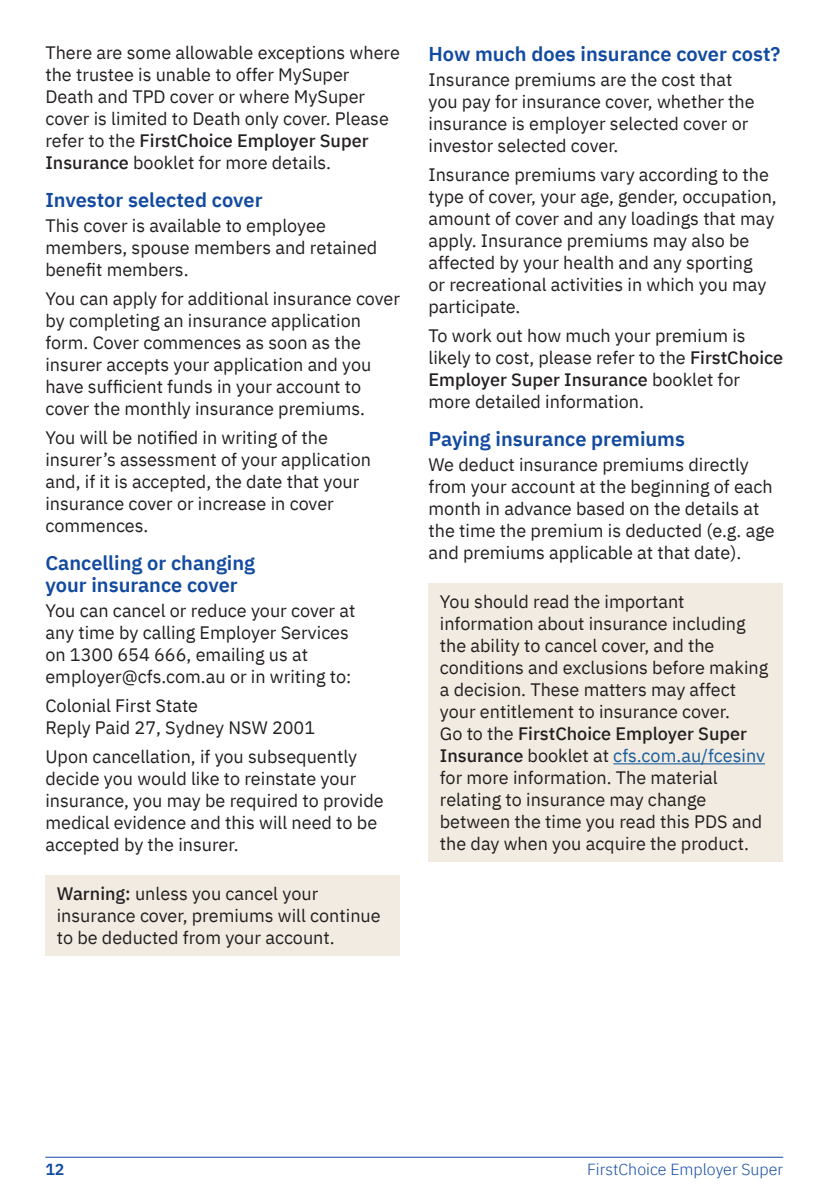
<style>
.page{position:relative;width:840px;height:1191px;background:#fff}
.page>*{position:absolute;margin:0;border:0;box-sizing:border-box;transform-origin:0 0}
.PDS_TEXT_Subhead_2{font:600 20px/22px "IBM Plex Sans";color:#114aa0}
.PDS_TEXT_Body{font:18px/22px "IBM Plex Sans";color:#231f20}
.t1{font:300 16px "IBM Plex Sans";color:#114aa0}
.t2{font:600 16px "IBM Plex Sans";color:#114aa0}
.s1{font-weight:500}
.s2{color:#175d9e}
</style>
<div class="page">
<hr style="left:45px;top:1156px;width:737px;height:1px;background:#114aa0">
<div style="left:45px;top:875px;width:355px;height:80px;background:#f1ebe1"></div>
<div style="left:428px;top:582px;width:354px;height:279px;background:#f1ebe1"></div>
<hr style="left:613px;top:763px;width:151px;height:1px;background:#175d9e">
<p class="PDS_TEXT_Body" style="left:45px;top:41px;width:356px">There are some allowable exceptions where the trustee is unable to offer MySuper Death and TPD cover or where MySuper cover is limited to Death only cover. Please refer to the <span class="s1">FirstChoice Employer Super Insurance</span> booklet for more details.</p>
<p class="PDS_TEXT_Subhead_2" style="left:45px;top:187px;width:218px">Investor selected cover</p>
<p class="PDS_TEXT_Body" style="left:45px;top:213px;width:333px">This cover is available to employee members, spouse members and retained benefit members.</p>
<p class="PDS_TEXT_Body" style="left:45px;top:286px;width:356px">You can apply for additional insurance cover by completing an insurance application form. Cover commences as soon as the insurer accepts your application and you have sufficient funds in your account to cover the monthly insurance premiums.</p>
<p class="PDS_TEXT_Body" style="left:45px;top:425px;width:327px">You will be notified in writing of the insurer’s assessment of your application and, if it is accepted, the date that your insurance cover or increase in cover commences.</p>
<p class="PDS_TEXT_Subhead_2" style="left:45px;top:550px;width:211px">Cancelling or changing your insurance cover</p>
<p class="PDS_TEXT_Body" style="left:45px;top:598px;width:311px">You can cancel or reduce your cover at any time by calling Employer Services on 1300 654 666, emailing us at employer@cfs.com.au or in writing to:</p>
<p class="PDS_TEXT_Body" style="left:45px;top:693px;width:271px">Colonial First State<br>Reply Paid 27, Sydney NSW 2001</p>
<p class="PDS_TEXT_Body" style="left:45px;top:744px;width:339px">Upon cancellation, if you subsequently decide you would like to reinstate your insurance, you may be required to provide medical evidence and this will need to be accepted by the insurer.</p>
<p class="PDS_TEXT_Body" style="left:57px;top:881px;width:325px"><span class="s1">Warning:</span> unless you cancel your insurance cover, premiums will continue to be deducted from your account.</p>
<p class="PDS_TEXT_Subhead_2" style="left:428px;top:41px;width:353px">How much does insurance cover cost?</p>
<p class="PDS_TEXT_Body" style="left:428px;top:67px;width:327px">Insurance premiums are the cost that you pay for insurance cover, whether the insurance is employer selected cover or investor selected cover.</p>
<p class="PDS_TEXT_Body" style="left:428px;top:162px;width:349px">Insurance premiums vary according to the type of cover, your age, gender, occupation, amount of cover and any loadings that may apply. Insurance premiums may also be affected by your health and any sporting<br>or recreational activities in which you may participate.</p>
<p class="PDS_TEXT_Body" style="left:428px;top:323px;width:356px">To work out how much your premium is likely to cost, please refer to the <span class="s1">FirstChoice Employer Super Insurance</span> booklet for more detailed information.</p>
<p class="PDS_TEXT_Subhead_2" style="left:428px;top:426px;width:258px">Paying insurance premiums</p>
<p class="PDS_TEXT_Body" style="left:428px;top:452px;width:347px">We deduct insurance premiums directly from your account at the beginning of each month in advance based on the details at the time the premium is deducted (e.g. age and premiums applicable at that date).</p>
<p class="PDS_TEXT_Body" style="left:439px;top:589px;width:330px">You should read the important information about insurance including the ability to cancel cover, and the conditions and exclusions before making a decision. These matters may affect your entitlement to insurance cover.<br>Go to the <span class="s1">FirstChoice Employer Super Insurance</span> booklet at <span class="s2">cfs.com.au/fcesinv </span>for more information. The material relating to insurance may change between the time you read this PDS and the day when you acquire the product.</p>
<p class="t2" style="left:45px;top:1156px;width:21px">12</p>
<p class="t1" style="left:586px;top:1156px;width:197px">FirstChoice Employer Super</p>
</div>
